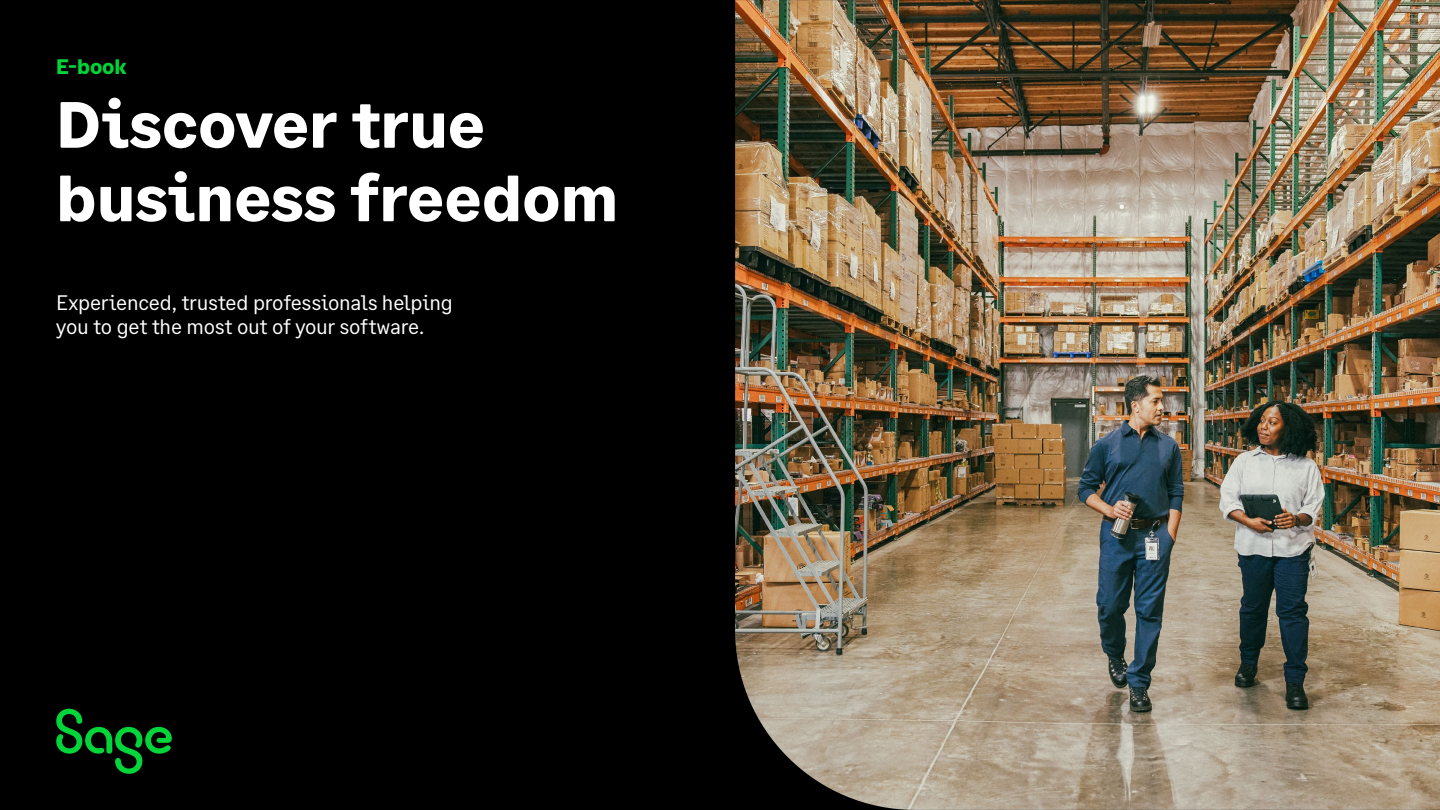
<style>
.page{position:relative;width:1440px;height:810px;background:#000}
.page>*{position:absolute;margin:0;border:0;box-sizing:border-box;transform-origin:0 0}
.Document_Title{font:700 65.25px/73.5px "Sage Text";color:#fff}
.H1_Intro{font:21px/24px "Sage Text";letter-spacing:-.01em;color:#fff}
.Doc_Type{font:700 21px "Sage Text";color:#00d639}
</style>
<div class="page">
<img style="left:735px;top:0;width:705px;height:810px">
<svg style="left:56px;top:709px;width:116px;height:65px"></svg>
<p class="Doc_Type" style="left:56px;top:54px;width:72px">E-book</p>
<p class="Document_Title" style="left:56px;top:89px;width:564px">Discover true business freedom</p>
<p class="H1_Intro" style="left:56px;top:291px;width:398px">Experienced, trusted professionals helping you to get the most out of your software.</p>
</div>
